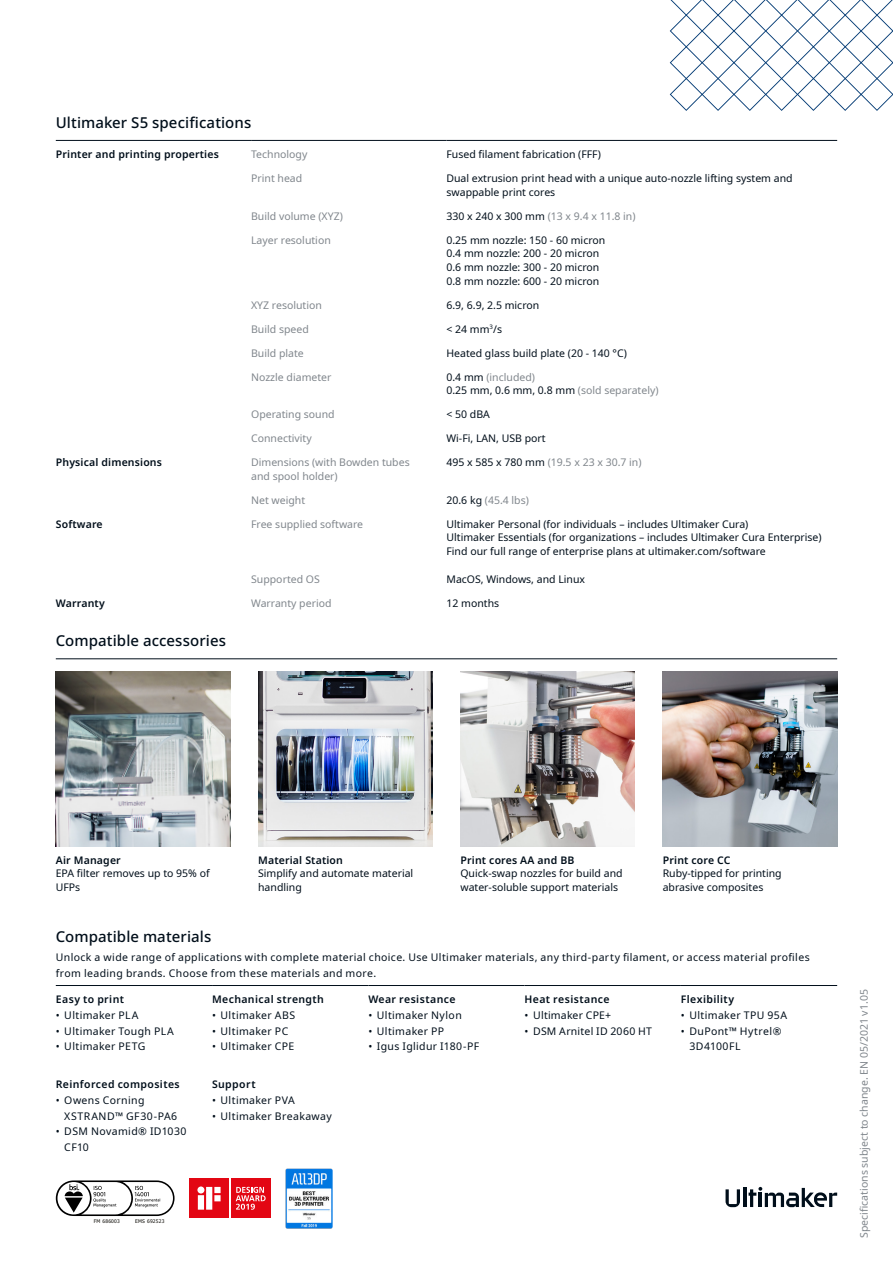
<style>
.page{position:relative;width:893px;height:1263px;background:#fff}
.page>*{position:absolute;margin:0;border:0;box-sizing:border-box;transform-origin:0 0}
.t1{font:500 15px "Noto Sans";letter-spacing:.005em;color:#000e1a}
.t2{font:10.5px/13.6px "Noto Sans";color:#000e1a}
.t3{font:10.5px/15.8px "Noto Sans";letter-spacing:.035em;color:#000e1a}
.t4{font:10.5px/13.6px "Noto Sans";color:#80868c}
.t5{font:600 10.5px "Noto Sans";letter-spacing:.015em;color:#000e1a}
.t6{font:600 10.5px "Noto Sans";letter-spacing:.035em;color:#000e1a}
.t7{font:10.5px "Noto Sans";letter-spacing:.02em;color:#000e1a}
.t8{font:10.5px/15.8px "Noto Sans";letter-spacing:.04em;color:#000e1a}
.t9{font:10.5px "Noto Sans";letter-spacing:.03em;color:#000e1a}
.t10{font:4.95px "Tahoma";letter-spacing:.045em;color:#12100b}
.s1{color:#000e1a}
</style>
<div class="page">
<svg style="left:725px;top:1189px;width:15px;height:18px"></svg>
<hr style="left:743px;top:1188px;width:3px;height:19px;background:#000e1a">
<svg style="left:749px;top:1187px;width:88px;height:20px"></svg>
<svg style="left:670px;top:0;width:223px;height:111px"></svg>
<svg style="left:187px;top:1176px;width:85px;height:44px"></svg>
<div style="left:190px;top:1178px;width:39px;height:40px;background:#e30613"></div>
<svg style="left:197px;top:1186px;width:24px;height:24px"></svg>
<div style="left:231px;top:1178px;width:39px;height:40px;background:#e30613"></div>
<svg style="left:236px;top:1187px;width:30px;height:23px"></svg>
<svg style="left:56px;top:1180px;width:119px;height:36px"></svg>
<img style="left:460px;top:672px;width:175px;height:174px">
<img style="left:663px;top:672px;width:174px;height:174px">
<img style="left:56px;top:672px;width:174px;height:174px">
<img style="left:258px;top:672px;width:175px;height:174px">
<hr style="left:56px;top:140px;width:195px;height:1px;background:#000e1a">
<hr style="left:251px;top:140px;width:195px;height:1px;background:#000e1a">
<hr style="left:446px;top:140px;width:391px;height:1px;background:#000e1a">
<hr style="left:56px;top:658px;width:781px;height:1px;background:#000e1a">
<hr style="left:56px;top:985px;width:156px;height:1px;background:#000e1a">
<hr style="left:212px;top:985px;width:156px;height:1px;background:#000e1a">
<hr style="left:368px;top:985px;width:157px;height:1px;background:#000e1a">
<hr style="left:525px;top:985px;width:156px;height:1px;background:#000e1a">
<hr style="left:681px;top:985px;width:156px;height:1px;background:#000e1a">
<img style="left:285px;top:1168px;width:48px;height:60px">
<h1 class="t1" style="left:56px;top:112px;width:197px">Ultimaker S5 specifications</h1>
<p class="t5" style="left:56px;top:150px;width:164px">Printer and printing properties</p>
<p class="t4" style="left:251px;top:148px;width:58px">Technology</p>
<p class="t2" style="left:446px;top:148px;width:156px">Fused filament fabrication (FFF)</p>
<p class="t4" style="left:251px;top:172px;width:53px">Print head</p>
<p class="t2" style="left:446px;top:172px;width:348px">Dual extrusion print head with a unique auto-nozzle lifting system and swappable print cores</p>
<p class="t4" style="left:251px;top:209px;width:93px">Build volume (XYZ)</p>
<p class="t4" style="left:446px;top:209px;width:191px"><span class="s1">330 x 240 x 300 mm</span> (13 x 9.4 x 11.8 in)</p>
<p class="t4" style="left:251px;top:233px;width:81px">Layer resolution</p>
<p class="t2" style="left:446px;top:233px;width:160px">0.25 mm nozzle: 150 - 60 micron<br>0.4 mm nozzle: 200 - 20 micron<br>0.6 mm nozzle: 300 - 20 micron<br>0.8 mm nozzle: 600 - 20 micron</p>
<p class="t4" style="left:251px;top:298px;width:72px">XYZ resolution</p>
<p class="t2" style="left:446px;top:298px;width:94px">6.9, 6.9, 2.5 micron</p>
<p class="t4" style="left:251px;top:322px;width:59px">Build speed</p>
<p class="t2" style="left:446px;top:323px;width:57px">&lt; 24 mm<sup>3</sup>/s</p>
<p class="t4" style="left:251px;top:346px;width:54px">Build plate</p>
<p class="t2" style="left:446px;top:346px;width:182px">Heated glass build plate (20 - 140 °C)</p>
<p class="t4" style="left:251px;top:371px;width:82px">Nozzle diameter</p>
<p class="t4" style="left:446px;top:370px;width:214px"><span class="s1">0.4 mm</span> (included)<br><span class="s1">0.25 mm, 0.6 mm, 0.8 mm</span> (sold separately)</p>
<p class="t4" style="left:251px;top:409px;width:85px">Operating sound</p>
<p class="t2" style="left:446px;top:408px;width:45px">&lt; 50 dBA</p>
<p class="t4" style="left:251px;top:432px;width:62px">Connectivity</p>
<p class="t2" style="left:446px;top:432px;width:101px">Wi-Fi, LAN, USB port</p>
<p class="t5" style="left:56px;top:458px;width:108px">Physical dimensions</p>
<p class="t4" style="left:251px;top:456px;width:160px">Dimensions (with Bowden tubes and spool holder)</p>
<p class="t4" style="left:446px;top:456px;width:197px"><span class="s1">495 x 585 x 780 mm</span> (19.5 x 23 x 30.7 in)</p>
<p class="t4" style="left:251px;top:494px;width:56px">Net weight</p>
<p class="t4" style="left:446px;top:493px;width:84px"><span class="s1">20.6 kg</span> (45.4 lbs)</p>
<p class="t5" style="left:56px;top:520px;width:48px">Software</p>
<p class="t4" style="left:251px;top:518px;width:114px">Free supplied software</p>
<p class="t2" style="left:446px;top:517px;width:377px">Ultimaker Personal (for individuals – includes Ultimaker Cura)<br>Ultimaker Essentials (for organizations – includes Ultimaker Cura Enterprise)<br>Find our full range of enterprise plans at ultimaker.com/software</p>
<p class="t4" style="left:251px;top:573px;width:70px">Supported OS</p>
<p class="t2" style="left:446px;top:573px;width:140px">MacOS, Windows, and Linux</p>
<p class="t5" style="left:56px;top:599px;width:51px">Warranty</p>
<p class="t4" style="left:251px;top:597px;width:82px">Warranty period</p>
<p class="t2" style="left:446px;top:597px;width:54px">12 months</p>
<h1 class="t1" style="left:56px;top:635px;width:172px">Compatible accessories</h1>
<p class="t5" style="left:56px;top:856px;width:67px">Air Manager</p>
<p class="t2" style="left:56px;top:867px;width:155px">EPA filter removes up to 95% of<br>UFPs</p>
<p class="t5" style="left:258px;top:856px;width:86px">Material Station</p>
<p class="t2" style="left:258px;top:868px;width:157px">Simplify and automate material handling</p>
<p class="t5" style="left:460px;top:856px;width:116px">Print cores AA and BB</p>
<p class="t2" style="left:460px;top:867px;width:164px">Quick-swap nozzles for build and water-soluble support materials</p>
<p class="t5" style="left:663px;top:856px;width:69px">Print core CC</p>
<p class="t2" style="left:663px;top:867px;width:120px">Ruby-tipped for printing abrasive composites</p>
<h1 class="t1" style="left:56px;top:930px;width:157px">Compatible materials</h1>
<p class="t3" style="left:56px;top:950px;width:755px">Unlock a wide range of applications with complete material choice. Use Ultimaker materials, any third-party filament, or access material profiles from leading brands. Choose from these materials and more.</p>
<p class="t6" style="left:56px;top:995px;width:70px">Easy to print</p>
<p class="t3" style="left:56px;top:1008px;width:84px">• Ultimaker PLA</p>
<p class="t3" style="left:56px;top:1024px;width:119px">• Ultimaker Tough PLA</p>
<p class="t3" style="left:56px;top:1040px;width:91px">• Ultimaker PETG</p>
<p class="t6" style="left:212px;top:995px;width:113px">Mechanical strength</p>
<p class="t3" style="left:212px;top:1008px;width:85px">• Ultimaker ABS</p>
<p class="t3" style="left:212px;top:1024px;width:78px">• Ultimaker PC</p>
<p class="t3" style="left:212px;top:1040px;width:84px">• Ultimaker CPE</p>
<p class="t6" style="left:681px;top:995px;width:55px">Flexibility</p>
<p class="t3" style="left:681px;top:1008px;width:108px">• Ultimaker TPU 95A</p>
<p class="t8" style="left:689px;top:1024px;width:93px;text-indent:-9px">• DuPont™ Hytrel®<br>3D4100FL</p>
<p class="t6" style="left:368px;top:995px;width:89px">Wear resistance</p>
<p class="t3" style="left:368px;top:1008px;width:95px">• Ultimaker Nylon</p>
<p class="t3" style="left:368px;top:1024px;width:77px">• Ultimaker PP</p>
<p class="t9" style="left:368px;top:1042px;width:112px">• Igus Iglidur I180-PF</p>
<p class="t6" style="left:525px;top:995px;width:86px">Heat resistance</p>
<p class="t7" style="left:525px;top:1011px;width:88px">• Ultimaker CPE+</p>
<p class="t7" style="left:525px;top:1026px;width:129px">• DSM Arnitel ID 2060 HT</p>
<p class="t6" style="left:56px;top:1080px;width:125px">Reinforced composites</p>
<p class="t3" style="left:64px;top:1093px;width:114px;text-indent:-9px">• Owens Corning<br>XSTRAND™ GF30-PA6</p>
<p class="t3" style="left:64px;top:1125px;width:124px;text-indent:-9px">• DSM Novamid® ID1030<br>CF10</p>
<p class="t6" style="left:212px;top:1080px;width:45px">Support</p>
<p class="t3" style="left:212px;top:1093px;width:84px">• Ultimaker PVA</p>
<p class="t3" style="left:212px;top:1109px;width:121px">• Ultimaker Breakaway</p>
<p class="t10" style="left:94px;top:1218px;width:28px">FM 686003</p>
<p class="t10" style="left:135px;top:1218px;width:31px">EMS 692523</p>
<p class="t4" style="left:857px;top:1238px;width:250px;rotate:-90deg">Specifications subject to change. EN 05/2021 v1.05</p>
</div>
